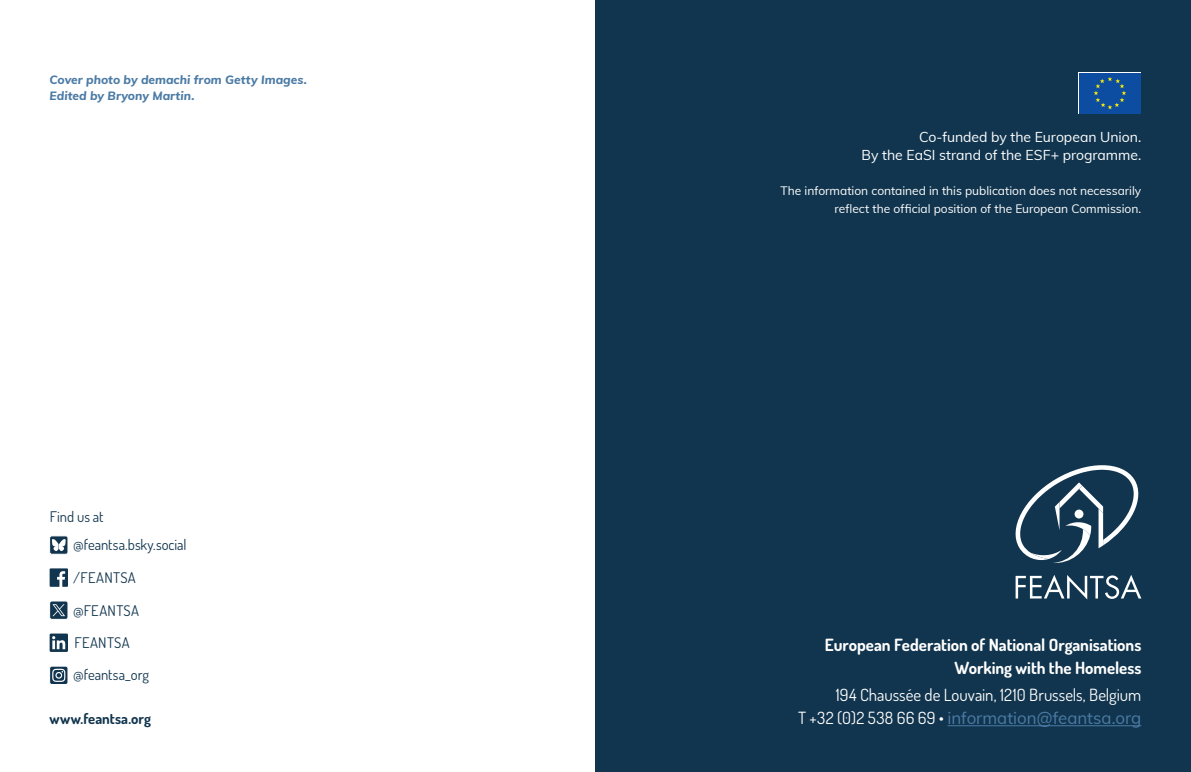
<style>
.page{position:relative;width:1191px;height:772px;background:#fff}
.page>*{position:absolute;margin:0;border:0;box-sizing:border-box;transform-origin:0 0}
.t1{font:700 16.8px/22.5px "Dosis";letter-spacing:-.005em;color:#fff;text-align:right}
.t2{font:16.8px "Dosis";color:#fff}
.t3{font:16.8px "Muli";letter-spacing:-.005em;color:#4b7ba5}
.t4{font:14.7px "Dosis";letter-spacing:.01em;color:#11354e}
.t5{font:700 14.7px "Dosis";color:#11354e}
.body_txt{font:14px/17.5px "Muli";color:#fff;text-align:right}
.body_txt-2{font:12px/17.5px "Muli";color:#fff;text-align:right}
.body_txt-3{font:italic 800 12px "Muli";color:#4b7ba5}
.s1{font-family:"Dosis";color:#fff}
</style>
<div class="page">
<div style="left:595px;top:0;width:596px;height:771px;background:#11354e"></div>
<svg style="left:1015px;top:575px;width:126px;height:24px"></svg>
<svg style="left:1015px;top:465px;width:124px;height:98px"></svg>
<hr style="left:947px;top:724px;width:194px;height:1px;background:#4b7ba5">
<svg style="left:50px;top:568px;width:18px;height:18px"></svg>
<svg style="left:1078px;top:72px;width:63px;height:42px"></svg>
<div style="left:1079px;top:73px;width:61px;height:40px;background:#0d4da1"></div>
<svg style="left:1093px;top:77px;width:33px;height:32px"></svg>
<svg style="left:50px;top:633px;width:18px;height:18px"></svg>
<svg style="left:50px;top:600px;width:18px;height:19px"></svg>
<div style="left:50px;top:600px;width:18px;height:19px;border:1px solid #fff;border-radius:2px"></div>
<svg style="left:52px;top:603px;width:13px;height:12px"></svg>
<div style="left:50px;top:535px;width:18px;height:19px;background:#11354e;border-radius:2px"></div>
<div style="left:50px;top:535px;width:18px;height:19px;border:1px solid #fff;border-radius:2px"></div>
<svg style="left:50px;top:665px;width:18px;height:19px"></svg>
<div style="left:50px;top:665px;width:18px;height:19px;border:1px solid #fff;border-radius:2px"></div>
<svg style="left:52px;top:668px;width:13px;height:13px"></svg>
<svg style="left:52px;top:539px;width:14px;height:12px"></svg>
<p class="body_txt-3" style="left:50px;top:71px;width:259px">Cover photo by demachi from Getty Images.</p>
<p class="body_txt-3" style="left:50px;top:87px;width:146px">Edited by Bryony Martin.</p>
<p class="t4" style="left:50px;top:506px;width:55px">Find us at</p>
<p class="t4" style="left:73px;top:535px;width:115px">@feantsa.bsky.social</p>
<p class="t4" style="left:73px;top:567px;width:64px">/FEANTSA</p>
<p class="t4" style="left:73px;top:600px;width:67px">@FEANTSA</p>
<p class="t4" style="left:74px;top:632px;width:57px">FEANTSA</p>
<p class="t4" style="left:73px;top:665px;width:78px">@feantsa_org</p>
<p class="t5" style="left:50px;top:708px;width:103px">www.feantsa.org</p>
<p class="body_txt" style="left:861px;top:128px;width:281px">Co-funded by the European Union.<br>By the EaSI strand of the ESF+ programme.</p>
<p class="body_txt-2" style="left:780px;top:181px;width:362px">The information contained in this publication does not necessarily reflect the official position of the European Commission.</p>
<p class="t1" style="left:825px;top:632px;width:318px">European Federation of National Organisations<br>Working with the Homeless</p>
<p class="t2" style="left:836px;top:683px;width:307px">194 Chaussée de Louvain, 1210 Brussels, Belgium</p>
<p class="t3" style="left:798px;top:705px;width:345px"><span class="s1">T +32 (0)2 538 66 69 •</span> information@feantsa.org</p>
</div>
